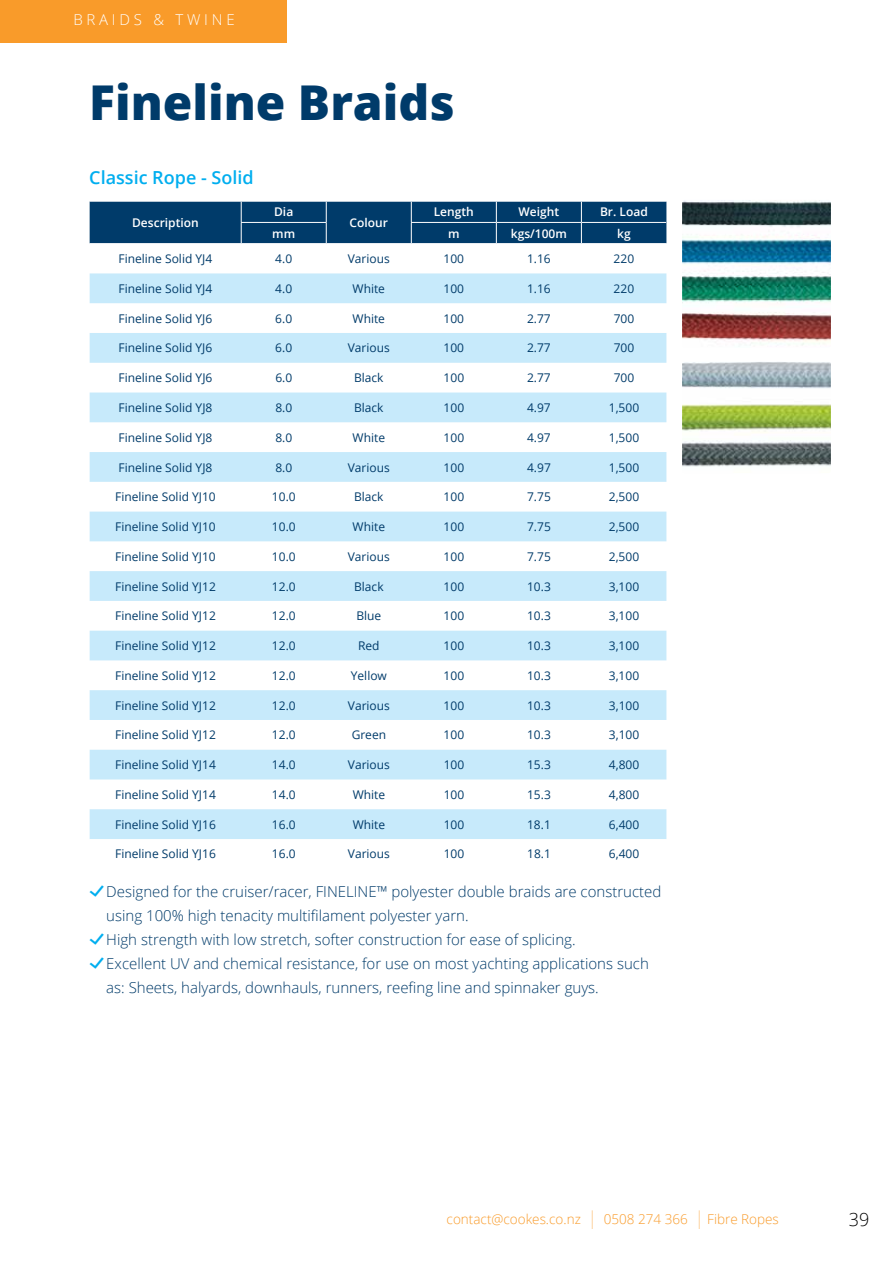
<style>
.page{position:relative;width:893px;height:1263px;background:#fff}
.page>*{position:absolute;margin:0;border:0;box-sizing:border-box;transform-origin:0 0}
.t1{font:800 48px "Open Sans";color:#003b6a}
.t2{font:600 18px "Open Sans";color:#00aeef}
.t3{font:300 18px "Open Sans";color:#000}
.t4{font:300 15px "Open Sans";color:#003b6a}
.t5{font:300 15px "Open Sans";letter-spacing:.25em;color:#fff}
.t6{font:300 13.5px "Open Sans";color:#f99b2a}
.t7{font:12px "Open Sans";color:#003b6a}
.t8{font:600 12px "Open Sans";color:#fff}
.s1{font-family:"BBRG Benefits";font-weight:400;font-size:17.25px;color:#00aeef}
.s2{font-size:24.3px}
</style>
<div class="page">
<div style="left:0;top:0;width:286px;height:43px;background:#f99b2a"></div>
<img style="left:682px;top:200px;width:149px;height:145px">
<svg style="left:90px;top:273px;width:576px;height:566px;fill:#c7eafb"></svg>
<div style="left:90px;top:202px;width:576px;height:41px;background:#003b6a"></div>
<img style="left:682px;top:362px;width:149px;height:105px">
<p class="t5" style="left:73px;top:9px;width:163px">BRAIDS &amp; TWINE</p>
<h1 class="t1" style="left:89px;top:66px;width:367px">Fineline Braids</h1>
<h2 class="t2" style="left:89px;top:165px;width:166px">Classic Rope - Solid</h2>
<p class="t8" style="left:132px;top:214px;width:68px">Description</p>
<p class="t8" style="left:434px;top:204px;width:42px">Length</p>
<p class="t8" style="left:519px;top:204px;width:42px">Weight</p>
<p class="t8" style="left:600px;top:204px;width:49px">Br. Load</p>
<p class="t8" style="left:274px;top:204px;width:21px">Dia</p>
<p class="t8" style="left:350px;top:214px;width:40px">Colour</p>
<p class="t8" style="left:272px;top:225px;width:24px">mm</p>
<p class="t8" style="left:448px;top:225px;width:13px">m</p>
<p class="t8" style="left:511px;top:225px;width:58px">kgs/100m</p>
<p class="t8" style="left:617px;top:225px;width:15px">kg</p>
<p class="t7" style="left:119px;top:251px;width:95px">Fineline Solid YJ4</p>
<p class="t7" style="left:275px;top:251px;width:18px">4.0</p>
<p class="t7" style="left:348px;top:251px;width:44px">Various</p>
<p class="t7" style="left:444px;top:251px;width:22px">100</p>
<p class="t7" style="left:527px;top:251px;width:25px">1.16</p>
<p class="t7" style="left:614px;top:251px;width:22px">220</p>
<p class="t7" style="left:119px;top:280px;width:95px">Fineline Solid YJ4</p>
<p class="t7" style="left:275px;top:280px;width:18px">4.0</p>
<p class="t7" style="left:353px;top:280px;width:34px">White</p>
<p class="t7" style="left:444px;top:280px;width:22px">100</p>
<p class="t7" style="left:527px;top:280px;width:25px">1.16</p>
<p class="t7" style="left:614px;top:280px;width:22px">220</p>
<p class="t7" style="left:119px;top:310px;width:95px">Fineline Solid YJ6</p>
<p class="t7" style="left:275px;top:310px;width:18px">6.0</p>
<p class="t7" style="left:353px;top:310px;width:34px">White</p>
<p class="t7" style="left:444px;top:310px;width:22px">100</p>
<p class="t7" style="left:527px;top:310px;width:25px">2.77</p>
<p class="t7" style="left:614px;top:310px;width:22px">700</p>
<p class="t7" style="left:119px;top:340px;width:95px">Fineline Solid YJ6</p>
<p class="t7" style="left:275px;top:340px;width:18px">6.0</p>
<p class="t7" style="left:348px;top:340px;width:44px">Various</p>
<p class="t7" style="left:444px;top:340px;width:22px">100</p>
<p class="t7" style="left:527px;top:340px;width:25px">2.77</p>
<p class="t7" style="left:614px;top:340px;width:22px">700</p>
<p class="t7" style="left:119px;top:370px;width:95px">Fineline Solid YJ6</p>
<p class="t7" style="left:275px;top:370px;width:18px">6.0</p>
<p class="t7" style="left:354px;top:370px;width:31px">Black</p>
<p class="t7" style="left:444px;top:370px;width:22px">100</p>
<p class="t7" style="left:527px;top:370px;width:25px">2.77</p>
<p class="t7" style="left:614px;top:370px;width:22px">700</p>
<p class="t7" style="left:119px;top:399px;width:95px">Fineline Solid YJ8</p>
<p class="t7" style="left:275px;top:399px;width:18px">8.0</p>
<p class="t7" style="left:354px;top:399px;width:31px">Black</p>
<p class="t7" style="left:444px;top:399px;width:22px">100</p>
<p class="t7" style="left:527px;top:399px;width:25px">4.97</p>
<p class="t7" style="left:609px;top:399px;width:32px">1,500</p>
<p class="t7" style="left:119px;top:429px;width:95px">Fineline Solid YJ8</p>
<p class="t7" style="left:275px;top:429px;width:18px">8.0</p>
<p class="t7" style="left:353px;top:429px;width:34px">White</p>
<p class="t7" style="left:444px;top:429px;width:22px">100</p>
<p class="t7" style="left:527px;top:429px;width:25px">4.97</p>
<p class="t7" style="left:609px;top:429px;width:32px">1,500</p>
<p class="t7" style="left:119px;top:459px;width:95px">Fineline Solid YJ8</p>
<p class="t7" style="left:275px;top:459px;width:18px">8.0</p>
<p class="t7" style="left:348px;top:459px;width:44px">Various</p>
<p class="t7" style="left:444px;top:459px;width:22px">100</p>
<p class="t7" style="left:527px;top:459px;width:25px">4.97</p>
<p class="t7" style="left:609px;top:459px;width:32px">1,500</p>
<p class="t7" style="left:115px;top:489px;width:102px">Fineline Solid YJ10</p>
<p class="t7" style="left:272px;top:489px;width:25px">10.0</p>
<p class="t7" style="left:354px;top:489px;width:31px">Black</p>
<p class="t7" style="left:444px;top:489px;width:22px">100</p>
<p class="t7" style="left:527px;top:489px;width:25px">7.75</p>
<p class="t7" style="left:609px;top:489px;width:32px">2,500</p>
<p class="t7" style="left:115px;top:518px;width:102px">Fineline Solid YJ10</p>
<p class="t7" style="left:272px;top:518px;width:25px">10.0</p>
<p class="t7" style="left:353px;top:518px;width:34px">White</p>
<p class="t7" style="left:444px;top:518px;width:22px">100</p>
<p class="t7" style="left:527px;top:518px;width:25px">7.75</p>
<p class="t7" style="left:609px;top:518px;width:32px">2,500</p>
<p class="t7" style="left:115px;top:548px;width:102px">Fineline Solid YJ10</p>
<p class="t7" style="left:272px;top:548px;width:25px">10.0</p>
<p class="t7" style="left:348px;top:548px;width:44px">Various</p>
<p class="t7" style="left:444px;top:548px;width:22px">100</p>
<p class="t7" style="left:527px;top:548px;width:25px">7.75</p>
<p class="t7" style="left:609px;top:548px;width:32px">2,500</p>
<p class="t7" style="left:115px;top:578px;width:102px">Fineline Solid YJ12</p>
<p class="t7" style="left:272px;top:578px;width:25px">12.0</p>
<p class="t7" style="left:354px;top:578px;width:31px">Black</p>
<p class="t7" style="left:444px;top:578px;width:22px">100</p>
<p class="t7" style="left:527px;top:578px;width:25px">10.3</p>
<p class="t7" style="left:609px;top:578px;width:32px">3,100</p>
<p class="t7" style="left:115px;top:608px;width:102px">Fineline Solid YJ12</p>
<p class="t7" style="left:272px;top:608px;width:25px">12.0</p>
<p class="t7" style="left:356px;top:608px;width:26px">Blue</p>
<p class="t7" style="left:444px;top:608px;width:22px">100</p>
<p class="t7" style="left:527px;top:608px;width:25px">10.3</p>
<p class="t7" style="left:609px;top:608px;width:32px">3,100</p>
<p class="t7" style="left:115px;top:637px;width:102px">Fineline Solid YJ12</p>
<p class="t7" style="left:272px;top:637px;width:25px">12.0</p>
<p class="t7" style="left:358px;top:637px;width:23px">Red</p>
<p class="t7" style="left:444px;top:637px;width:22px">100</p>
<p class="t7" style="left:527px;top:637px;width:25px">10.3</p>
<p class="t7" style="left:609px;top:637px;width:32px">3,100</p>
<p class="t7" style="left:115px;top:667px;width:102px">Fineline Solid YJ12</p>
<p class="t7" style="left:272px;top:667px;width:25px">12.0</p>
<p class="t7" style="left:351px;top:667px;width:38px">Yellow</p>
<p class="t7" style="left:444px;top:667px;width:22px">100</p>
<p class="t7" style="left:527px;top:667px;width:25px">10.3</p>
<p class="t7" style="left:609px;top:667px;width:32px">3,100</p>
<p class="t7" style="left:115px;top:697px;width:102px">Fineline Solid YJ12</p>
<p class="t7" style="left:272px;top:697px;width:25px">12.0</p>
<p class="t7" style="left:348px;top:697px;width:44px">Various</p>
<p class="t7" style="left:444px;top:697px;width:22px">100</p>
<p class="t7" style="left:527px;top:697px;width:25px">10.3</p>
<p class="t7" style="left:609px;top:697px;width:32px">3,100</p>
<p class="t7" style="left:115px;top:727px;width:102px">Fineline Solid YJ12</p>
<p class="t7" style="left:272px;top:727px;width:25px">12.0</p>
<p class="t7" style="left:352px;top:727px;width:36px">Green</p>
<p class="t7" style="left:444px;top:727px;width:22px">100</p>
<p class="t7" style="left:527px;top:727px;width:25px">10.3</p>
<p class="t7" style="left:609px;top:727px;width:32px">3,100</p>
<p class="t7" style="left:115px;top:756px;width:102px">Fineline Solid YJ14</p>
<p class="t7" style="left:272px;top:756px;width:25px">14.0</p>
<p class="t7" style="left:348px;top:756px;width:44px">Various</p>
<p class="t7" style="left:444px;top:756px;width:22px">100</p>
<p class="t7" style="left:527px;top:756px;width:25px">15.3</p>
<p class="t7" style="left:609px;top:756px;width:32px">4,800</p>
<p class="t7" style="left:115px;top:786px;width:102px">Fineline Solid YJ14</p>
<p class="t7" style="left:272px;top:786px;width:25px">14.0</p>
<p class="t7" style="left:353px;top:786px;width:34px">White</p>
<p class="t7" style="left:444px;top:786px;width:22px">100</p>
<p class="t7" style="left:527px;top:786px;width:25px">15.3</p>
<p class="t7" style="left:609px;top:786px;width:32px">4,800</p>
<p class="t7" style="left:115px;top:816px;width:102px">Fineline Solid YJ16</p>
<p class="t7" style="left:272px;top:816px;width:25px">16.0</p>
<p class="t7" style="left:353px;top:816px;width:34px">White</p>
<p class="t7" style="left:444px;top:816px;width:22px">100</p>
<p class="t7" style="left:527px;top:816px;width:25px">18.1</p>
<p class="t7" style="left:609px;top:816px;width:32px">6,400</p>
<p class="t7" style="left:115px;top:846px;width:102px">Fineline Solid YJ16</p>
<p class="t7" style="left:272px;top:846px;width:25px">16.0</p>
<p class="t7" style="left:348px;top:846px;width:44px">Various</p>
<p class="t7" style="left:444px;top:846px;width:22px">100</p>
<p class="t7" style="left:527px;top:846px;width:25px">18.1</p>
<p class="t7" style="left:609px;top:846px;width:32px">6,400</p>
<p class="t4" style="left:89px;top:881px;width:574px"><span class="s1">A</span>Designed for the cruiser/racer, FINELINE™ polyester double braids are constructed</p>
<p class="t4" style="left:106px;top:905px;width:364px">using 100% high tenacity multifilament polyester yarn.</p>
<p class="t4" style="left:89px;top:929px;width:488px"><span class="s1">A</span>High strength with low stretch, softer construction for ease of splicing.</p>
<p class="t4" style="left:89px;top:953px;width:561px"><span class="s1">A</span>Excellent UV and chemical resistance, for use on most yachting applications such</p>
<p class="t4" style="left:106px;top:977px;width:494px">as: Sheets, halyards, downhauls, runners, reefing line and spinnaker guys.</p>
<p class="t6" style="left:447px;top:1210px;width:334px">contact@cookes.co.nz <span class="s2">l</span> 0508 274 366 <span class="s2">l</span> Fibre Ropes</p>
<h2 class="t3" style="left:849px;top:1207px;width:22px">39</h2>
</div>
